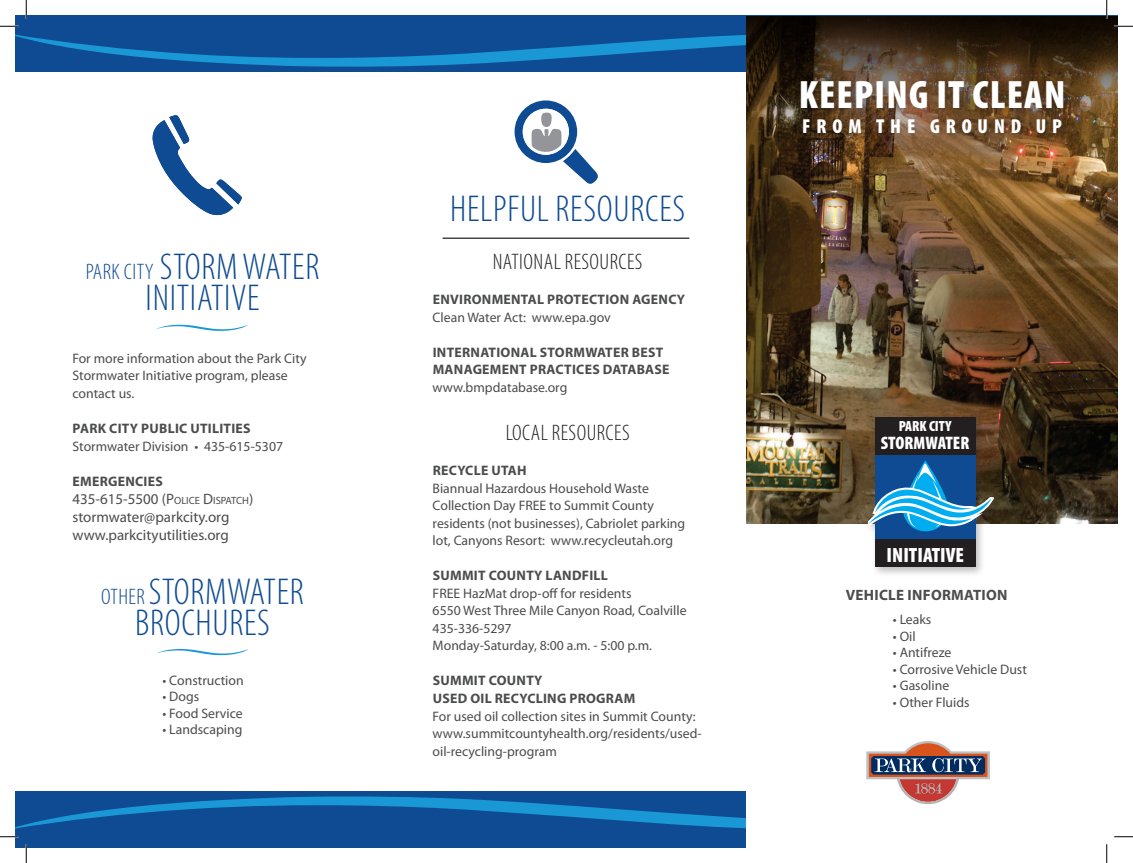
<style>
.page{position:relative;width:1133px;height:863px;background:#fff}
.page>*{position:absolute;margin:0;border:0;box-sizing:border-box;transform-origin:0 0}
.t1{font:900 condensed 39.75px "Myriad Pro";letter-spacing:.03em;color:#fff}
.t2{font:300 condensed 37.5px/31.2px "Myriad Pro";letter-spacing:.02em;color:#0f4b92;text-align:center}
.t3{font:300 condensed 22.5px "Myriad Pro";letter-spacing:.02em;color:#231f20}
.t4{font:900 condensed 20.75px "Myriad Pro";color:#fff}
.t5{font:900 condensed 20.25px "Myriad Pro";letter-spacing:.29em;color:#fff}
.t6{font:900 condensed 18.12px "Myriad Pro";color:#fff}
.t7{font:15px/18px "Myriad Pro";color:#4b4c4d}
.t8{font:700 15px "Myriad Pro";letter-spacing:.02em;color:#4b4c4d}
.t9{font:900 condensed 14.75px "Myriad Pro";color:#fff}
.t10{font:13.75px/17.5px "Myriad Pro";color:#4b4c4d}
.t11{font:700 13.75px/17.5px "Myriad Pro";letter-spacing:.02em;color:#4b4c4d}
.s1{font-size:22.5px}
.s2{font-style:inherit}
.s3{font-size:10.5px}
</style>
<div class="page">
<div style="left:15px;top:791px;width:1103px;height:57px;background:#0f4b92"></div>
<div style="left:15px;top:15px;width:1103px;height:56px;background:#0f4b92"></div>
<svg style="left:514px;top:100px;width:84px;height:84px"></svg>
<svg style="left:152px;top:115px;width:90px;height:101px"></svg>
<hr style="left:442px;top:237px;width:247px;height:2px;background:#231f20">
<svg style="left:157px;top:649px;width:91px;height:6px"></svg>
<svg style="left:156px;top:324px;width:92px;height:7px"></svg>
<div style="left:746px;top:754px;width:372px;height:94px;background:#fff"></div>
<img style="left:746px;top:155px;width:372px;height:368px">
<img style="left:746px;top:16px;width:372px;height:139px">
<div style="left:796px;top:77px;width:276px;height:65px;background:#231f20;opacity:.36"></div>
<div style="left:864px;top:413px;width:139px;height:164px;background:#231f20;opacity:.3"></div>
<div style="left:875px;top:417px;width:100px;height:150px;background:#0f4b92"></div>
<div style="left:875px;top:539px;width:100px;height:28px;background:#231f20"></div>
<div style="left:875px;top:417px;width:100px;height:38px;background:#231f20"></div>
<svg style="left:868px;top:462px;width:125px;height:67px"></svg>
<svg style="left:0;top:25px;width:1132px;height:42px"></svg>
<svg style="left:0;top:741px;width:1132px;height:96px"></svg>
<svg style="left:25px;top:0;width:2px;height:19px"></svg>
<svg style="left:25px;top:844px;width:2px;height:18px"></svg>
<svg style="left:1105px;top:0;width:2px;height:19px"></svg>
<svg style="left:1106px;top:844px;width:1px;height:18px"></svg>
<h2 class="t2" style="left:86px;top:251px;width:235px"><span class="s1">PARK CITY</span> STORM WATER<br>INITIATIVE</h2>
<p class="t10" style="left:72px;top:349px;width:235px">For more information about the Park City<br>Stormwater Initiative program, please contact us.</p>
<p class="t11" style="left:73px;top:419px;width:179px">PARK CITY PUBLIC UTILITIES</p>
<p class="t10" style="left:72px;top:437px;width:212px">Stormwater Division • 435-615-5307</p>
<p class="t11" style="left:73px;top:471px;width:92px">EMERGENCIES</p>
<p class="t7" style="left:72px;top:489px;width:182px"><span class="s2">435-615-5500 (P</span><span class="s3">OLICE</span> <span class="s2">D</span><span class="s3">ISPATCH</span><span class="s2">) </span>stormwater@parkcity.org www.parkcityutilities.org</p>
<h2 class="t2" style="left:101px;top:575px;width:204px"><span class="s1">OTHER</span> STORMWATER<br>BROCHURES</h2>
<p class="t10" style="left:162px;top:671px;width:83px">• Construction</p>
<p class="t10" style="left:162px;top:687px;width:38px">• Dogs</p>
<p class="t10" style="left:162px;top:704px;width:82px">• Food Service</p>
<p class="t10" style="left:162px;top:720px;width:81px">• Landscaping</p>
<h2 class="t2" style="left:450px;top:193px;width:236px">HELPFUL RESOURCES</h2>
<h3 class="t3" style="left:493px;top:248px;width:151px">NATIONAL RESOURCES</h3>
<p class="t11" style="left:433px;top:290px;width:254px">ENVIRONMENTAL PROTECTION AGENCY</p>
<p class="t10" style="left:432px;top:308px;width:180px">Clean Water Act: www.epa.gov</p>
<p class="t11" style="left:433px;top:342px;width:238px">INTERNATIONAL STORMWATER BEST<br>MANAGEMENT PRACTICES DATABASE</p>
<p class="t10" style="left:432px;top:378px;width:136px">www.bmpdatabase.org</p>
<h3 class="t3" style="left:505px;top:419px;width:125px">LOCAL RESOURCES</h3>
<p class="t11" style="left:433px;top:461px;width:95px">RECYCLE UTAH</p>
<p class="t10" style="left:432px;top:479px;width:254px">Biannual Hazardous Household Waste Collection Day FREE to Summit County residents (not businesses), Cabriolet parking lot, Canyons Resort: www.recycleutah.org</p>
<p class="t11" style="left:433px;top:566px;width:177px">SUMMIT COUNTY LANDFILL</p>
<p class="t10" style="left:432px;top:584px;width:255px">FREE HazMat drop-off for residents<br>6550 West Three Mile Canyon Road, Coalville 435-336-5297<br>Monday-Saturday, 8:00 a.m. - 5:00 p.m.</p>
<p class="t11" style="left:433px;top:671px;width:204px">SUMMIT COUNTY<br>USED OIL RECYCLING PROGRAM</p>
<p class="t10" style="left:432px;top:707px;width:271px">For used oil collection sites in Summit County: www.summitcountyhealth.org/residents/used&shy;oil-recycling-program</p>
<h1 class="t1" style="left:798px;top:70px;width:268px">KEEPING IT CLEAN</h1>
<h3 class="t5" style="left:802px;top:113px;width:261px">FROM THE GROUND UP</h3>
<p class="t9" style="left:898px;top:418px;width:54px">PARK CITY</p>
<h3 class="t6" style="left:880px;top:433px;width:90px">STORMWATER</h3>
<h3 class="t4" style="left:886px;top:543px;width:79px">INITIATIVE</h3>
<p class="t8" style="left:845px;top:585px;width:163px">VEHICLE INFORMATION</p>
<p class="t10" style="left:893px;top:610px;width:40px">• Leaks</p>
<p class="t10" style="left:893px;top:627px;width:24px">• Oil</p>
<p class="t10" style="left:893px;top:643px;width:60px">• Antifreze</p>
<p class="t10" style="left:892px;top:660px;width:136px">• Corrosive Vehicle Dust</p>
<p class="t10" style="left:893px;top:676px;width:58px">• Gasoline</p>
<p class="t10" style="left:892px;top:693px;width:78px">• Other Fluids</p>
</div>
